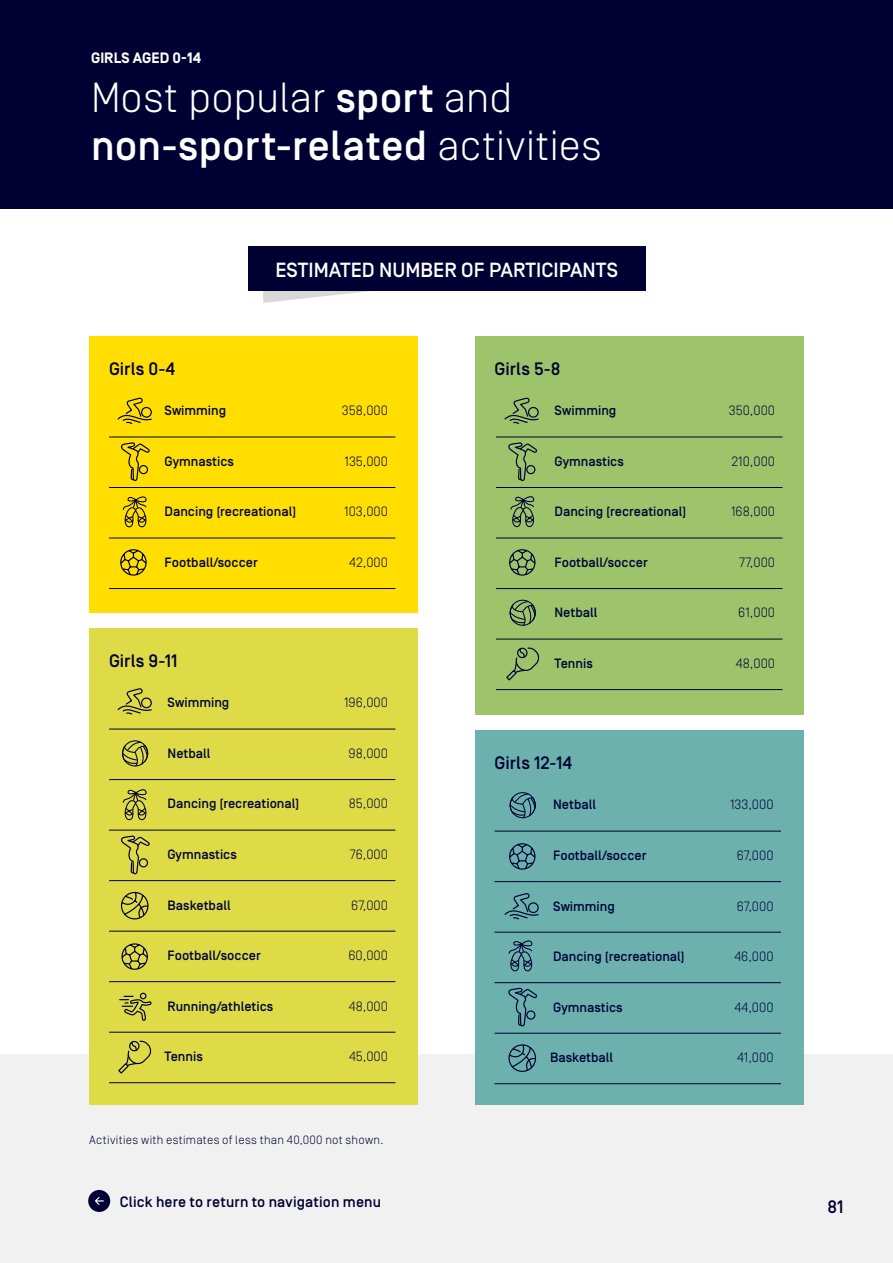
<style>
.page{position:relative;width:893px;height:1263px;background:#fff}
.page>*{position:absolute;margin:0;border:0;box-sizing:border-box;transform-origin:0 0}
.t1{font:300 42px/48px "Simplon Norm";letter-spacing:.005em;color:#fff}
.t2{font:500 20.4px "Simplon Norm";color:#fff}
.t3{font:500 18px "Simplon Norm";letter-spacing:.005em;color:#003}
.t4{font:500 15px "Simplon Norm";letter-spacing:.01em;color:#003}
.t5{font:700 15px "Simplon Norm";letter-spacing:.005em;color:#fff}
.t6{font:500 13.5px "Simplon Norm";color:#00043a}
.t7{font:300 13.5px "Simplon Norm";color:#00043a}
.t8{font:300 12px "Simplon Norm";letter-spacing:.025em;color:#003}
.s1{font-weight:500}
</style>
<div class="page">
<div style="left:0;top:1054px;width:893px;height:209px;background:#f1f1f2"></div>
<div style="left:0;top:0;width:893px;height:208px;background:#003"></div>
<div style="left:88px;top:1190px;width:22px;height:22px;background:#003;border-radius:50%"></div>
<svg style="left:95px;top:1197px;width:9px;height:8px"></svg>
<div style="left:89px;top:336px;width:329px;height:277px;background:#ffde00"></div>
<div style="left:475px;top:336px;width:329px;height:379px;background:#9dc46a"></div>
<hr style="left:109px;top:437px;width:286px;height:1px;background:#003">
<hr style="left:109px;top:487px;width:286px;height:1px;background:#003">
<hr style="left:109px;top:538px;width:286px;height:1px;background:#003">
<hr style="left:109px;top:588px;width:286px;height:1px;background:#003">
<hr style="left:496px;top:437px;width:286px;height:1px;background:#003">
<hr style="left:496px;top:487px;width:286px;height:1px;background:#003">
<hr style="left:496px;top:538px;width:286px;height:1px;background:#003">
<hr style="left:496px;top:588px;width:286px;height:1px;background:#003">
<hr style="left:496px;top:639px;width:286px;height:1px;background:#003">
<hr style="left:496px;top:689px;width:286px;height:1px;background:#003">
<svg style="left:509px;top:549px;width:27px;height:27px"></svg>
<svg style="left:117px;top:397px;width:35px;height:27px"></svg>
<svg style="left:504px;top:397px;width:35px;height:27px"></svg>
<svg style="left:122px;top:496px;width:26px;height:43px"></svg>
<svg style="left:510px;top:496px;width:25px;height:43px"></svg>
<svg style="left:509px;top:599px;width:27px;height:27px"></svg>
<svg style="left:508px;top:442px;width:30px;height:39px"></svg>
<div style="left:475px;top:730px;width:329px;height:375px;background:#6cb1ad"></div>
<hr style="left:495px;top:831px;width:286px;height:1px;background:#003">
<hr style="left:495px;top:881px;width:286px;height:1px;background:#003">
<hr style="left:495px;top:932px;width:286px;height:1px;background:#003">
<hr style="left:495px;top:982px;width:286px;height:1px;background:#003">
<hr style="left:495px;top:1033px;width:286px;height:1px;background:#003">
<hr style="left:495px;top:1083px;width:286px;height:1px;background:#003">
<svg style="left:508px;top:1044px;width:29px;height:28px"></svg>
<svg style="left:504px;top:893px;width:35px;height:27px"></svg>
<svg style="left:509px;top:792px;width:27px;height:27px"></svg>
<svg style="left:508px;top:940px;width:30px;height:87px"></svg>
<div style="left:89px;top:628px;width:329px;height:477px;background:#dedb47"></div>
<hr style="left:109px;top:729px;width:286px;height:1px;background:#003">
<hr style="left:109px;top:779px;width:286px;height:1px;background:#003">
<hr style="left:109px;top:830px;width:286px;height:1px;background:#003">
<hr style="left:109px;top:880px;width:286px;height:1px;background:#003">
<hr style="left:109px;top:931px;width:286px;height:1px;background:#003">
<hr style="left:109px;top:981px;width:286px;height:1px;background:#003">
<hr style="left:109px;top:1032px;width:286px;height:1px;background:#003">
<hr style="left:109px;top:1082px;width:286px;height:1px;background:#003">
<svg style="left:120px;top:891px;width:29px;height:29px"></svg>
<svg style="left:121px;top:943px;width:27px;height:27px"></svg>
<svg style="left:506px;top:647px;width:34px;height:34px"></svg>
<svg style="left:117px;top:688px;width:35px;height:27px"></svg>
<svg style="left:122px;top:740px;width:27px;height:27px"></svg>
<svg style="left:121px;top:789px;width:30px;height:86px"></svg>
<svg style="left:121px;top:442px;width:29px;height:39px"></svg>
<svg style="left:263px;top:290px;width:241px;height:13px"></svg>
<div style="left:248px;top:246px;width:397px;height:44px;background:#003"></div>
<svg style="left:120px;top:549px;width:27px;height:27px"></svg>
<svg style="left:117px;top:992px;width:36px;height:82px"></svg>
<svg style="left:509px;top:843px;width:27px;height:27px"></svg>
<p class="t5" style="left:91px;top:50px;width:111px">GIRLS AGED 0-14</p>
<h1 class="t1" style="left:91px;top:74px;width:512px">Most popular <span class="s1">sport</span> and <span class="s1">non-sport-related</span> activities</h1>
<h2 class="t2" style="left:275px;top:259px;width:344px">ESTIMATED NUMBER OF PARTICIPANTS</h2>
<h3 class="t3" style="left:109px;top:359px;width:68px">Girls 0-4</h3>
<h3 class="t3" style="left:495px;top:359px;width:67px">Girls 5-8</h3>
<p class="t6" style="left:165px;top:403px;width:63px">Swimming</p>
<p class="t7" style="left:342px;top:403px;width:48px">358,000</p>
<p class="t6" style="left:165px;top:454px;width:71px">Gymnastics</p>
<p class="t7" style="left:345px;top:454px;width:45px">135,000</p>
<p class="t6" style="left:165px;top:505px;width:133px">Dancing (recreational)</p>
<p class="t7" style="left:344px;top:505px;width:45px">103,000</p>
<p class="t6" style="left:165px;top:555px;width:95px">Football/soccer</p>
<p class="t7" style="left:349px;top:555px;width:40px">42,000</p>
<p class="t6" style="left:555px;top:403px;width:63px">Swimming</p>
<p class="t7" style="left:729px;top:403px;width:48px">350,000</p>
<p class="t6" style="left:554px;top:454px;width:71px">Gymnastics</p>
<p class="t7" style="left:731px;top:454px;width:45px">210,000</p>
<p class="t6" style="left:554px;top:505px;width:133px">Dancing (recreational)</p>
<p class="t7" style="left:731px;top:505px;width:45px">168,000</p>
<p class="t6" style="left:554px;top:555px;width:95px">Football/soccer</p>
<p class="t7" style="left:739px;top:555px;width:38px">77,000</p>
<p class="t6" style="left:554px;top:606px;width:44px">Netball</p>
<p class="t7" style="left:738px;top:606px;width:38px">61,000</p>
<p class="t6" style="left:554px;top:656px;width:40px">Tennis</p>
<p class="t7" style="left:736px;top:656px;width:41px">48,000</p>
<h3 class="t3" style="left:109px;top:651px;width:70px">Girls 9-11</h3>
<p class="t6" style="left:168px;top:696px;width:63px">Swimming</p>
<p class="t7" style="left:344px;top:696px;width:45px">196,000</p>
<p class="t6" style="left:168px;top:746px;width:44px">Netball</p>
<p class="t7" style="left:349px;top:746px;width:41px">98,000</p>
<p class="t6" style="left:168px;top:797px;width:133px">Dancing (recreational)</p>
<p class="t7" style="left:349px;top:797px;width:41px">85,000</p>
<p class="t6" style="left:167px;top:847px;width:71px">Gymnastics</p>
<p class="t7" style="left:350px;top:847px;width:40px">76,000</p>
<p class="t6" style="left:168px;top:898px;width:65px">Basketball</p>
<p class="t7" style="left:351px;top:898px;width:38px">67,000</p>
<p class="t6" style="left:167px;top:948px;width:95px">Football/soccer</p>
<p class="t7" style="left:349px;top:948px;width:41px">60,000</p>
<p class="t6" style="left:167px;top:999px;width:107px">Running/athletics</p>
<p class="t7" style="left:349px;top:999px;width:41px">48,000</p>
<p class="t6" style="left:165px;top:1049px;width:40px">Tennis</p>
<p class="t7" style="left:349px;top:1049px;width:40px">45,000</p>
<h3 class="t3" style="left:495px;top:753px;width:79px">Girls 12-14</h3>
<p class="t6" style="left:553px;top:798px;width:44px">Netball</p>
<p class="t7" style="left:730px;top:798px;width:45px">133,000</p>
<p class="t6" style="left:553px;top:848px;width:95px">Football/soccer</p>
<p class="t7" style="left:737px;top:848px;width:38px">67,000</p>
<p class="t6" style="left:553px;top:899px;width:63px">Swimming</p>
<p class="t7" style="left:737px;top:899px;width:38px">67,000</p>
<p class="t6" style="left:553px;top:949px;width:133px">Dancing (recreational)</p>
<p class="t7" style="left:734px;top:949px;width:41px">46,000</p>
<p class="t6" style="left:553px;top:1000px;width:71px">Gymnastics</p>
<p class="t7" style="left:734px;top:1000px;width:41px">44,000</p>
<p class="t6" style="left:550px;top:1050px;width:65px">Basketball</p>
<p class="t7" style="left:737px;top:1050px;width:38px">41,000</p>
<p class="t8" style="left:89px;top:1133px;width:296px">Activities with estimates of less than 40,000 not shown.</p>
<p class="t4" style="left:120px;top:1194px;width:263px">Click here to return to navigation menu</p>
<h3 class="t3" style="left:827px;top:1197px;width:18px">81</h3>
</div>
